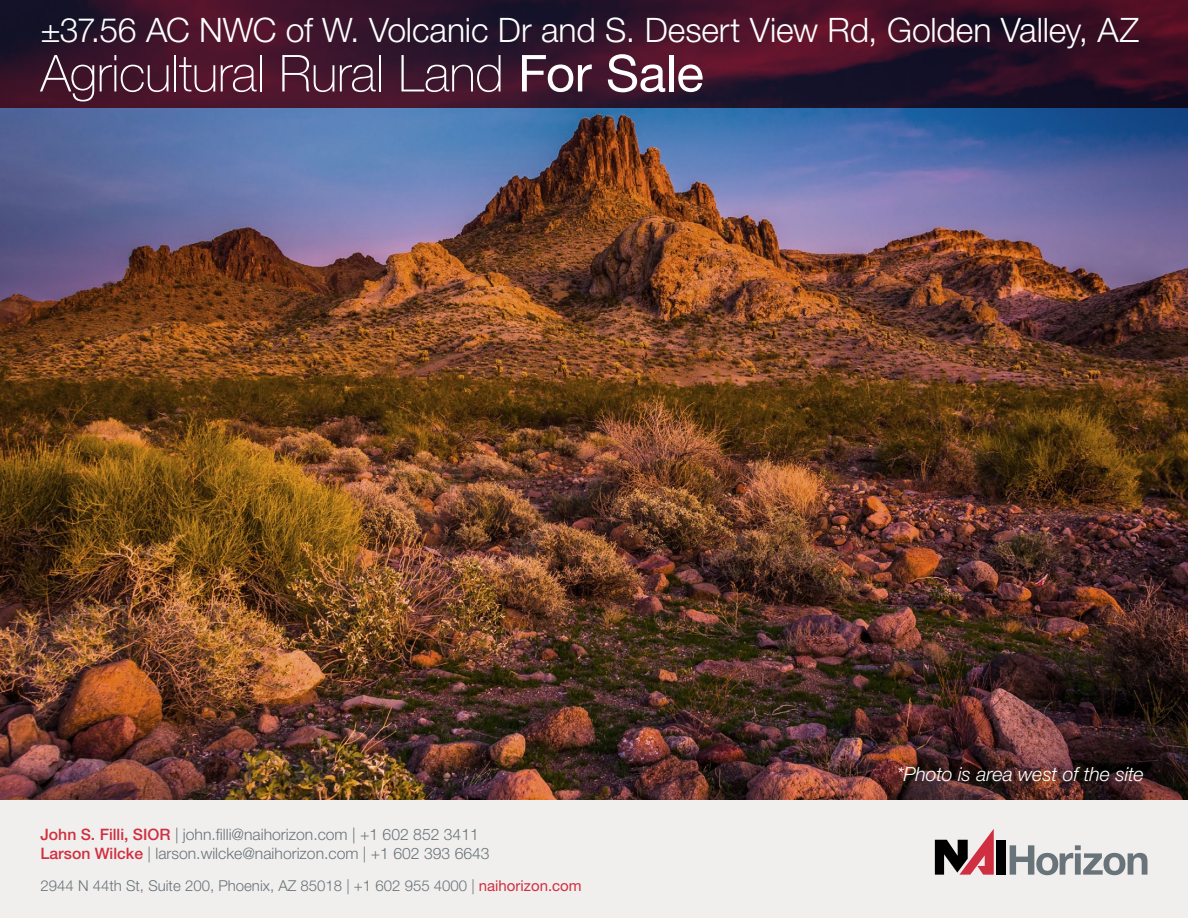
<style>
.page{position:relative;width:1188px;height:918px;background:#fff}
.page>*{position:absolute;margin:0;border:0;box-sizing:border-box;transform-origin:0 0}
.t1{font:100 51px "Helvetica Neue LT Std";letter-spacing:-.01em;color:#fff}
.t2{font:300 33.75px "Helvetica Neue LT Std";letter-spacing:-.005em;color:#fff}
.t3{font:italic 300 19.5px "Helvetica Neue LT Std";letter-spacing:-.005em;color:#fff}
.t4{font:300 15.75px "Helvetica Neue LT Std";color:#69747a}
.t5{font:300 15px "Helvetica Neue LT Std";color:#69747a}
.s1{font-weight:400}
.s2{font-weight:500;color:#cf2f40}
.s3{font-weight:400;color:#cf2f40}
</style>
<div class="page">
<div style="left:0;top:799px;width:1188px;height:119px;background:#f1efed"></div>
<div style="left:997px;top:840px;width:9px;height:35px;background:#000"></div>
<svg style="left:935px;top:829px;width:59px;height:46px"></svg>
<svg style="left:1010px;top:845px;width:138px;height:30px"></svg>
<img style="left:0;top:108px;width:1188px;height:691px">
<svg style="left:0;top:0;width:1188px;height:108px;background:#371229"></svg>
<h2 class="t2" style="left:40px;top:9px;width:1100px">±37.56 AC NWC of W. Volcanic Dr and S. Desert View Rd, Golden Valley, AZ</h2>
<h1 class="t1" style="left:40px;top:44px;width:665px">Agricultural Rural Land <span class="s1">For Sale</span></h1>
<p class="t4" style="left:40px;top:825px;width:440px"><span class="s2">John S. Filli, SIOR</span> | john.filli@naihorizon.com | +1 602 852 3411</p>
<p class="t5" style="left:40px;top:876px;width:543px">2944 N 44th St, Suite 200, Phoenix, AZ 85018 | +1 602 955 4000 | <span class="s3">naihorizon.com</span></p>
<p class="t4" style="left:40px;top:844px;width:451px"><span class="s2">Larson Wilcke</span> | larson.wilcke@naihorizon.com | +1 602 393 6643</p>
<p class="t3" style="left:897px;top:762px;width:248px">*Photo is area west of the site</p>
</div>
